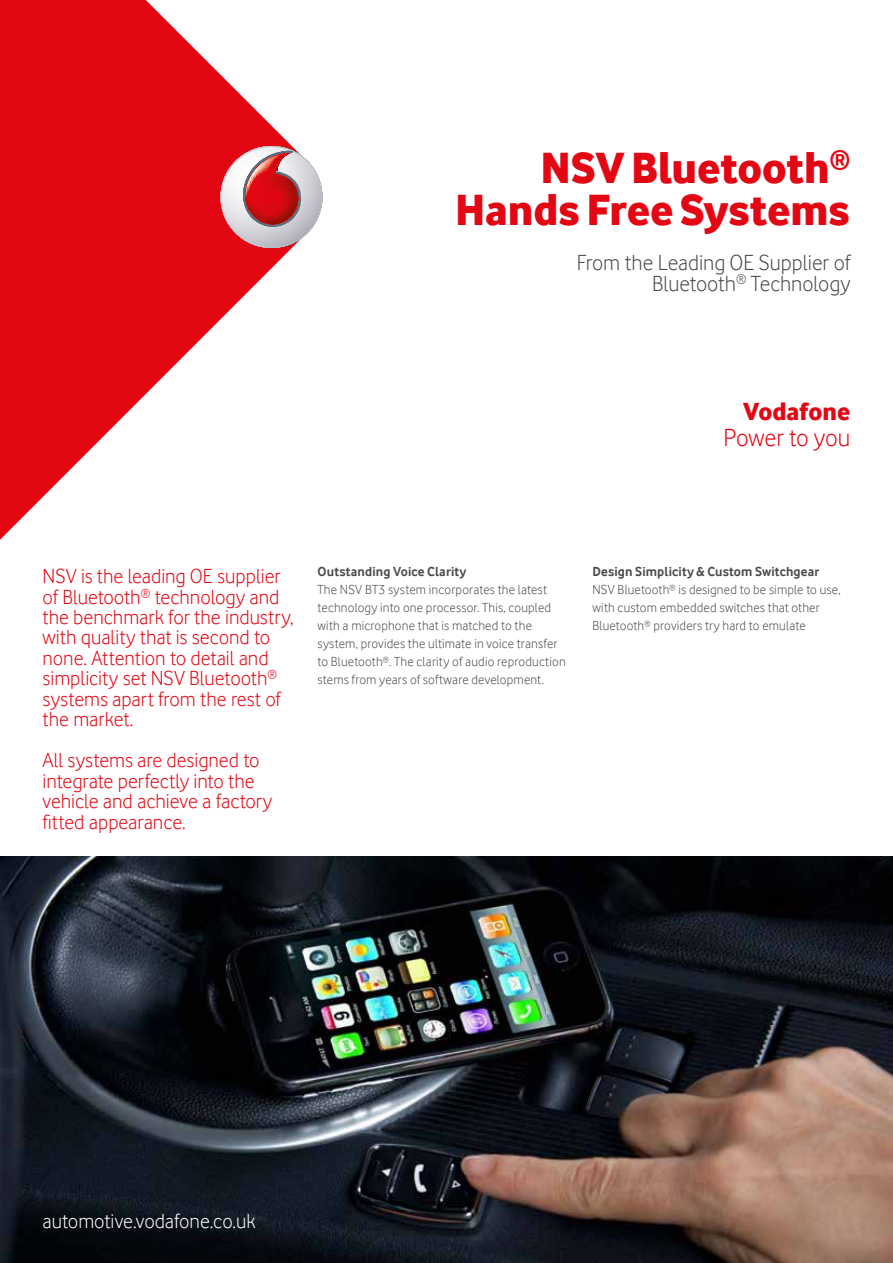
<style>
.page{position:relative;width:893px;height:1263px;background:#fff}
.page>*{position:absolute;margin:0;border:0;box-sizing:border-box;transform-origin:0 0}
.t1{font:45px/42px "Vodafone Ex B";color:#e30613;text-align:right}
.t2{font:25.5px "Vodafone Lt";letter-spacing:-.005em;color:#e30613}
.t3{font:25.5px "Vodafone Ex B";color:#e30613}
.t4{font:22.5px/20.5px "Vodafone Lt";color:#484b4d;text-align:right}
.t5{font:21px/20.4px "Vodafone Lt";color:#e30613}
.t6{font:21px "Vodafone Lt";color:#fff}
.t7{font:13.5px/18px "Vodafone Lt";letter-spacing:.015em;color:#484b4d}
.t8{font:700 13.5px "Vodafone Rg";letter-spacing:.01em;color:#484b4d}
</style>
<div class="page">
<svg style="left:0;top:0;width:306px;height:540px;fill:#e30613"></svg>
<svg style="left:222px;top:147px;width:100px;height:100px"></svg>
<svg style="left:244px;top:151px;width:57px;height:77px"></svg>
<img style="left:0;top:857px;width:893px;height:406px">
<h1 class="t1" style="left:455px;top:146px;width:397px">NSV Bluetooth<sup>®<br></sup>Hands Free Systems</h1>
<h3 class="t4" style="left:577px;top:252px;width:275px">From the Leading OE Supplier of<br>Bluetooth<sup>®</sup> Technology</h3>
<h2 class="t3" style="left:743px;top:395px;width:109px">Vodafone</h2>
<h2 class="t2" style="left:723px;top:423px;width:129px">Power to you</h2>
<h3 class="t5" style="left:43px;top:566px;width:252px">NSV is the leading OE supplier of Bluetooth<sup>®</sup> technology and the benchmark for the industry, with quality that is second to none. Attention to detail and simplicity set NSV Bluetooth<sup>® </sup>systems apart from the rest of the market.</h3>
<h3 class="t5" style="left:43px;top:750px;width:231px">All systems are designed to integrate perfectly into the vehicle and achieve a factory fitted appearance.</h3>
<p class="t8" style="left:317px;top:564px;width:150px">Outstanding Voice Clarity</p>
<p class="t7" style="left:317px;top:580px;width:250px">The NSV BT3 system incorporates the latest technology into one processor. This, coupled with a microphone that is matched to the system, provides the ultimate in voice transfer to Bluetooth<sup>®</sup>. The clarity of audio reproduction stems from years of software development.</p>
<p class="t8" style="left:592px;top:564px;width:228px">Design Simplicity &amp; Custom Switchgear</p>
<p class="t7" style="left:592px;top:580px;width:249px">NSV Bluetooth<sup>®</sup> is designed to be simple to use, with custom embedded switches that other<br>Bluetooth<sup>®</sup> providers try hard to emulate</p>
<h3 class="t6" style="left:43px;top:1209px;width:215px">automotive.vodafone.co.uk</h3>
</div>
